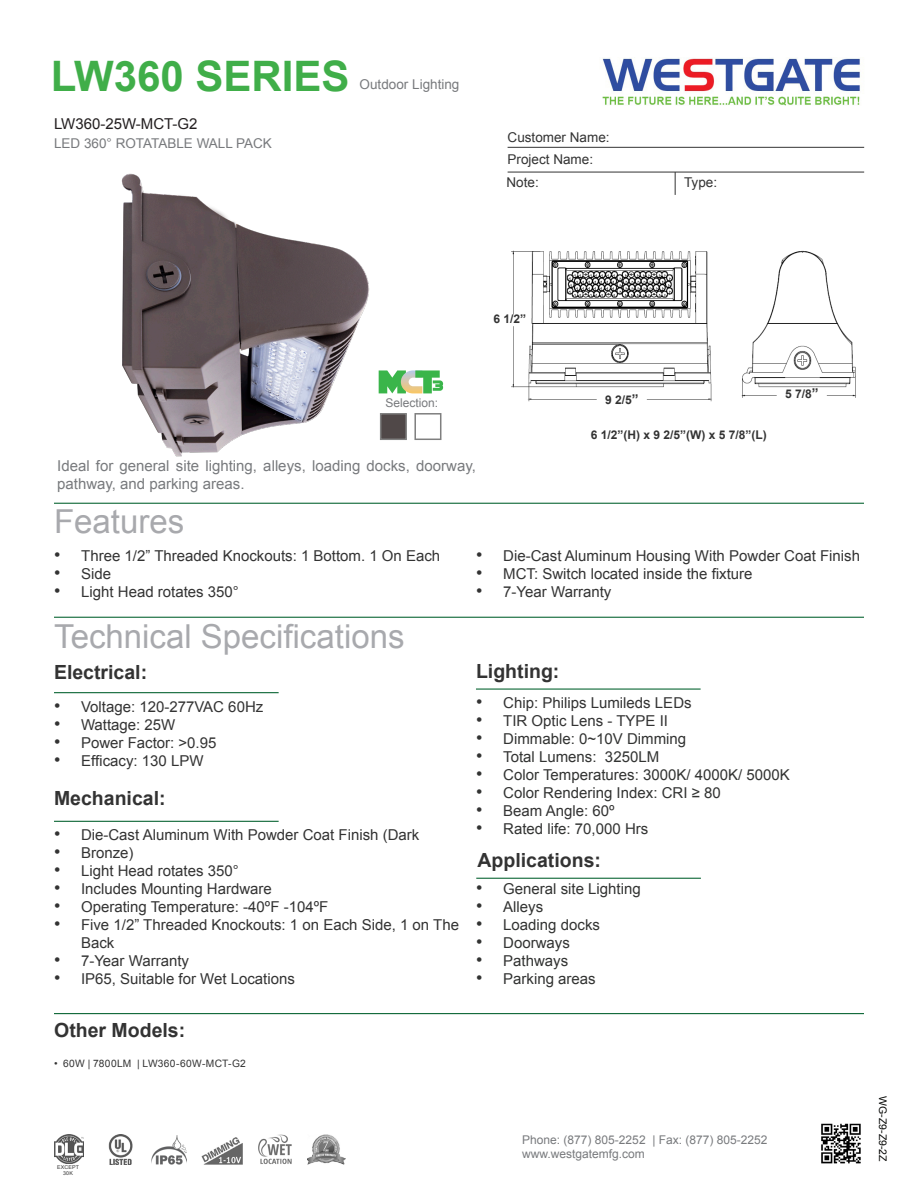
<style>
.page{position:relative;width:918px;height:1188px;background:#fff}
.page>*{position:absolute;margin:0;border:0;box-sizing:border-box;transform-origin:0 0}
.t1{font:700 42px "Arial";color:#40ae49}
.t2{font:33px "Arial";color:#a8a9ad}
.t3{font:700 19.5px "Arial";color:#333}
.t4{font:15px/18px "Arial";color:#333}
.t5{font:15px "Arial";color:#323332}
.t6{font:15px/18px "Arial";color:#787a7d}
.t7{font:15px "Arial";color:#231f20}
.t8{font:13.5px "Arial";color:#787a7d}
.t9{font:13.5px "Arial";color:#333}
.t10{font:12px "Arial";color:#787a7d}
.t11{font:700 12px "Arial";color:#333}
.t12{font:10.5px "Arial";color:#040503}
.t13{font:10.2px "Arial";letter-spacing:.025em;color:#333}
.t14{font:5.25px "Arial";letter-spacing:.025em;color:#333}
.s1{font-size:13.5px}
.s2{font-size:18px}
</style>
<div class="page">
<hr style="left:54px;top:503px;width:810px;height:1px;background:#0d6736">
<hr style="left:508px;top:147px;width:356px;height:1px;background:#333">
<svg style="left:675px;top:173px;width:1px;height:22px"></svg>
<hr style="left:508px;top:172px;width:356px;height:1px;background:#333">
<hr style="left:54px;top:617px;width:810px;height:1px;background:#0d6736">
<hr style="left:54px;top:692px;width:225px;height:1px;background:#0d6736">
<hr style="left:476px;top:689px;width:225px;height:1px;background:#0d6736">
<hr style="left:54px;top:821px;width:225px;height:1px;background:#0d6736">
<img style="left:602px;top:58px;width:258px;height:48px">
<hr style="left:476px;top:878px;width:225px;height:1px;background:#0d6736">
<hr style="left:54px;top:1013px;width:810px;height:1px;background:#0d6736">
<div style="left:414px;top:413px;width:27px;height:27px;background:#fff;border:2px solid #7f7f7f"></div>
<img style="left:121px;top:173px;width:316px;height:284px">
<img style="left:511px;top:250px;width:345px;height:152px">
<div style="left:777px;top:388px;width:50px;height:19px;background:#fff"></div>
<div style="left:597px;top:394px;width:50px;height:13px;background:#fff"></div>
<div style="left:491px;top:314px;width:38px;height:12px;background:#fff"></div>
<svg style="left:379px;top:370px;width:64px;height:23px"></svg>
<img style="left:821px;top:1123px;width:40px;height:41px">
<img style="left:108px;top:1134px;width:25px;height:30px">
<img style="left:54px;top:1134px;width:29px;height:29px">
<img style="left:258px;top:1134px;width:34px;height:30px">
<img style="left:307px;top:1134px;width:38px;height:31px">
<img style="left:151px;top:1136px;width:36px;height:29px">
<img style="left:201px;top:1137px;width:41px;height:28px">
<p class="t1" style="left:51px;top:48px;width:300px">LW360 SERIES</p>
<p class="t7" style="left:54px;top:114px;width:145px">LW360-25W-MCT-G2</p>
<p class="t8" style="left:54px;top:134px;width:219px">LED 360° ROTATABLE WALL PACK</p>
<p class="t8" style="left:360px;top:75px;width:101px">Outdoor Lighting</p>
<p class="t9" style="left:508px;top:128px;width:104px">Customer Name:</p>
<p class="t9" style="left:508px;top:150px;width:87px">Project Name:</p>
<p class="t9" style="left:507px;top:173px;width:34px">Note:</p>
<p class="t9" style="left:684px;top:173px;width:35px">Type:</p>
<p class="t11" style="left:493px;top:311px;width:34px">6 1/2”</p>
<p class="t10" style="left:386px;top:395px;width:54px">Selection:</p>
<p class="t6" style="left:57px;top:456px;width:420px">Ideal for general site lighting, alleys, loading docks, doorway, pathway, and parking areas.</p>
<p class="t2" style="left:54px;top:500px;width:132px">Features</p>
<p class="t11" style="left:605px;top:391px;width:35px">9 2/5<span class="s1">”</span></p>
<p class="t11" style="left:591px;top:427px;width:178px">6 1/2”(H) x 9 2/5”(W) x 5 7/8”(L)</p>
<p class="t11" style="left:785px;top:386px;width:35px">5 7/8<span class="s1">”</span></p>
<p class="t4" style="left:54px;top:547px;width:388px"><span class="s2">•</span> Three 1/2” Threaded Knockouts: 1 Bottom. 1 On Each</p>
<p class="t4" style="left:54px;top:565px;width:59px"><span class="s2">•</span> Side</p>
<p class="t4" style="left:54px;top:583px;width:186px"><span class="s2">•</span> Light Head rotates 350°</p>
<p class="t2" style="left:54px;top:615px;width:352px">Technical Specifications</p>
<p class="t3" style="left:54px;top:659px;width:95px">Electrical:</p>
<p class="t4" style="left:54px;top:698px;width:211px"><span class="s2">•</span> Voltage: 120-277VAC 60Hz</p>
<p class="t4" style="left:54px;top:716px;width:123px"><span class="s2">•</span> Wattage: 25W</p>
<p class="t4" style="left:54px;top:734px;width:164px"><span class="s2">•</span> Power Factor: &gt;0.95</p>
<p class="t4" style="left:54px;top:752px;width:151px"><span class="s2">•</span> Efficacy: 130 LPW</p>
<p class="t3" style="left:54px;top:785px;width:113px">Mechanical:</p>
<p class="t4" style="left:54px;top:826px;width:367px"><span class="s2">•</span> Die-Cast Aluminum With Powder Coat Finish (Dark</p>
<p class="t4" style="left:54px;top:844px;width:81px"><span class="s2">•</span> Bronze)</p>
<p class="t4" style="left:54px;top:862px;width:186px"><span class="s2">•</span> Light Head rotates 350°</p>
<p class="t4" style="left:54px;top:880px;width:219px"><span class="s2">•</span> Includes Mounting Hardware</p>
<p class="t4" style="left:54px;top:898px;width:276px"><span class="s2">•</span> Operating Temperature: -40ºF -104ºF</p>
<p class="t4" style="left:81px;top:916px;width:380px;text-indent:-27px"><span class="s2">•</span> Five 1/2” Threaded Knockouts: 1 on Each Side, 1 on The<br>Back</p>
<p class="t4" style="left:54px;top:952px;width:137px"><span class="s2">•</span> 7-Year Warranty</p>
<p class="t4" style="left:54px;top:970px;width:243px"><span class="s2">•</span> IP65, Suitable for Wet Locations</p>
<p class="t3" style="left:54px;top:1017px;width:133px">Other Models:</p>
<p class="t13" style="left:54px;top:1056px;width:193px">• 60W | 7800LM | LW360-60W-MCT-G2</p>
<p class="t4" style="left:476px;top:547px;width:385px"><span class="s2">•</span> Die-Cast Aluminum Housing With Powder Coat Finish</p>
<p class="t4" style="left:476px;top:565px;width:278px"><span class="s2">•</span> MCT: Switch located inside the fixture</p>
<p class="t4" style="left:476px;top:583px;width:137px"><span class="s2">•</span> 7-Year Warranty</p>
<p class="t3" style="left:476px;top:659px;width:85px">Lighting:</p>
<p class="t4" style="left:476px;top:694px;width:217px"><span class="s2">•</span> Chip: Philips Lumileds LEDs</p>
<p class="t4" style="left:476px;top:712px;width:193px"><span class="s2">•</span> TIR Optic Lens - TYPE II</p>
<p class="t5" style="left:476px;top:729px;width:211px"><span class="s2">•</span> Dimmable: 0~10V Dimming</p>
<p class="t5" style="left:476px;top:747px;width:184px"><span class="s2">•</span> Total Lumens: 3250LM</p>
<p class="t5" style="left:476px;top:765px;width:315px"><span class="s2">•</span> Color Temperatures: 3000K/ 4000K/ 5000K</p>
<p class="t5" style="left:476px;top:783px;width:246px"><span class="s2">•</span> Color Rendering Index: CRI ≥ 80</p>
<p class="t4" style="left:476px;top:802px;width:140px"><span class="s2">•</span> Beam Angle: 60º</p>
<p class="t5" style="left:476px;top:819px;width:174px"><span class="s2">•</span> Rated life: 70,000 Hrs</p>
<p class="t3" style="left:478px;top:847px;width:125px">Applications:</p>
<p class="t5" style="left:476px;top:879px;width:166px"><span class="s2">•</span> General site Lighting</p>
<p class="t5" style="left:476px;top:897px;width:69px"><span class="s2">•</span> Alleys</p>
<p class="t5" style="left:476px;top:915px;width:125px"><span class="s2">•</span> Loading docks</p>
<p class="t5" style="left:476px;top:933px;width:95px"><span class="s2">•</span> Doorways</p>
<p class="t5" style="left:476px;top:951px;width:94px"><span class="s2">•</span> Pathways</p>
<p class="t5" style="left:476px;top:969px;width:121px"><span class="s2">•</span> Parking areas</p>
<p class="t14" style="left:57px;top:1163px;width:23px">EXCEPT</p>
<p class="t14" style="left:63px;top:1170px;width:11px">30K</p>
<p class="t10" style="left:522px;top:1132px;width:247px">Phone: (877) 805-2252 | Fax: (877) 805-2252</p>
<p class="t10" style="left:522px;top:1146px;width:124px">www.westgatemfg.com</p>
<p class="t12" style="left:890px;top:1096px;width:67px;rotate:90deg">WG-Z9-Z9-2Z</p>
</div>
